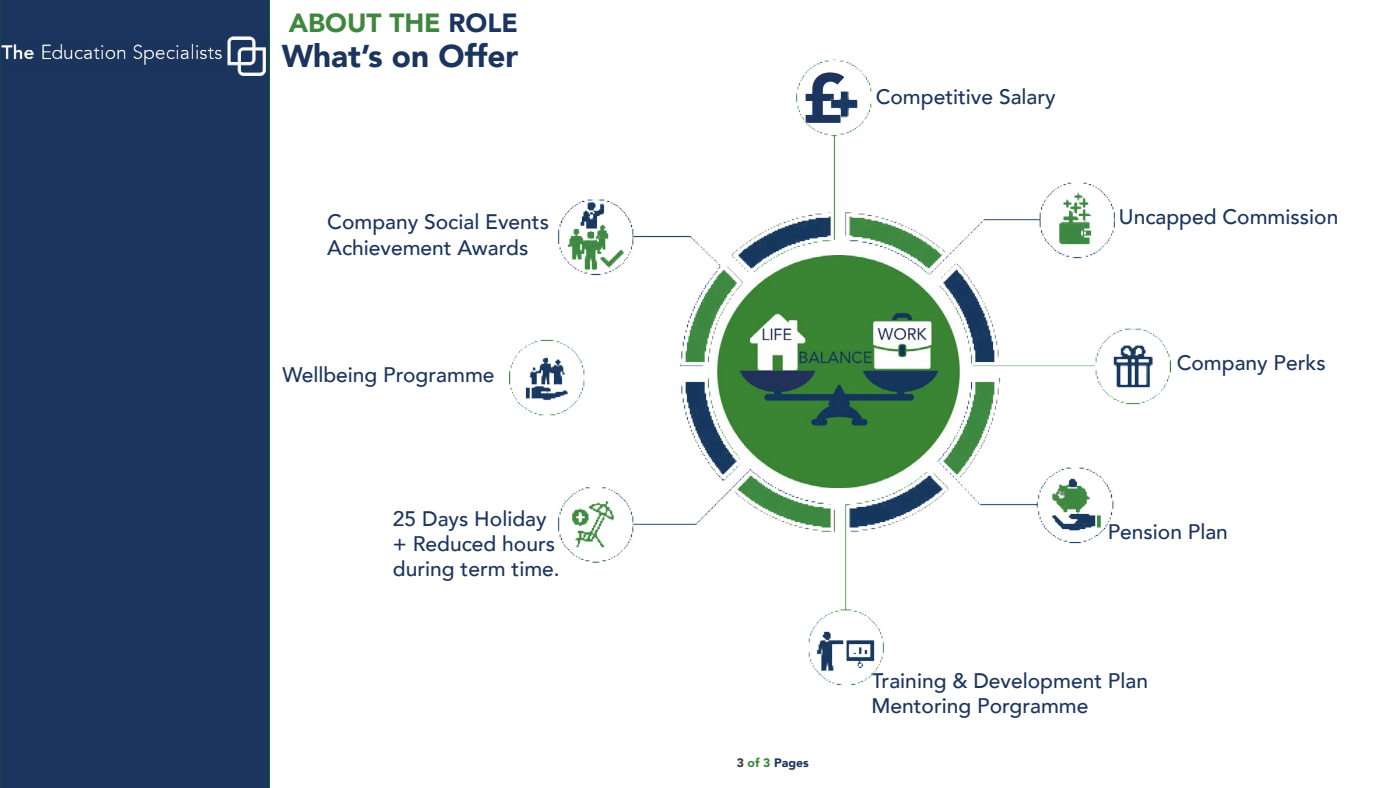
<style>
.page{position:relative;width:1400px;height:788px;background:#fff}
.page>*{position:absolute;margin:0;border:0;box-sizing:border-box;transform-origin:0 0}
.t1{font:900 70px "Avenir";color:#1c355e}
.t2{font:900 31.5px "Avenir";color:#1c355e}
.t3{font:900 26.25px "Avenir";color:#3f873f}
.t4{font:500 21px/25.2px "Avenir";color:#1c355e}
.t5{font:900 12.25px "Avenir";color:#1c355e}
.s1{color:#1c355e}
.s2{color:#3c3c3b}
.s3{color:#3f873f}
</style>
<div class="page">
<div style="left:0;top:0;width:270px;height:788px;background:#1c355e"></div>
<img style="left:510px;top:60px;width:661px;height:624px">
<img style="left:2px;top:37px;width:263px;height:39px">
<p class="t3" style="left:289px;top:0;width:231px">ABOUT THE <span class="s1">ROLE</span></p>
<h2 class="t2" style="left:282px;top:29px;width:238px">What’s on Offer</h2>
<p class="t4" style="left:327px;top:208px;width:223px">Company Social Events<br>Achievement Awards</p>
<p class="t4" style="left:282px;top:360px;width:214px">Wellbeing Programme</p>
<p class="t4" style="left:393px;top:504px;width:168px">25 Days Holiday + Reduced hours during term time.</p>
<h1 class="t1" style="left:802px;top:38px;width:43px">£</h1>
<p class="t4" style="left:876px;top:83px;width:182px">Competitive Salary</p>
<p class="t4" style="left:1119px;top:203px;width:221px">Uncapped Commission</p>
<p class="t4" style="left:1177px;top:348px;width:151px">Company Perks</p>
<p class="t5" style="left:737px;top:752px;width:74px"><span class="s2">3</span> <span class="s3">of 3</span> Pages</p>
<p class="t4" style="left:1108px;top:518px;width:122px">Pension Plan</p>
<p class="t4" style="left:871px;top:667px;width:278px">Training &amp; Development Plan<br>Mentoring Porgramme</p>
</div>
